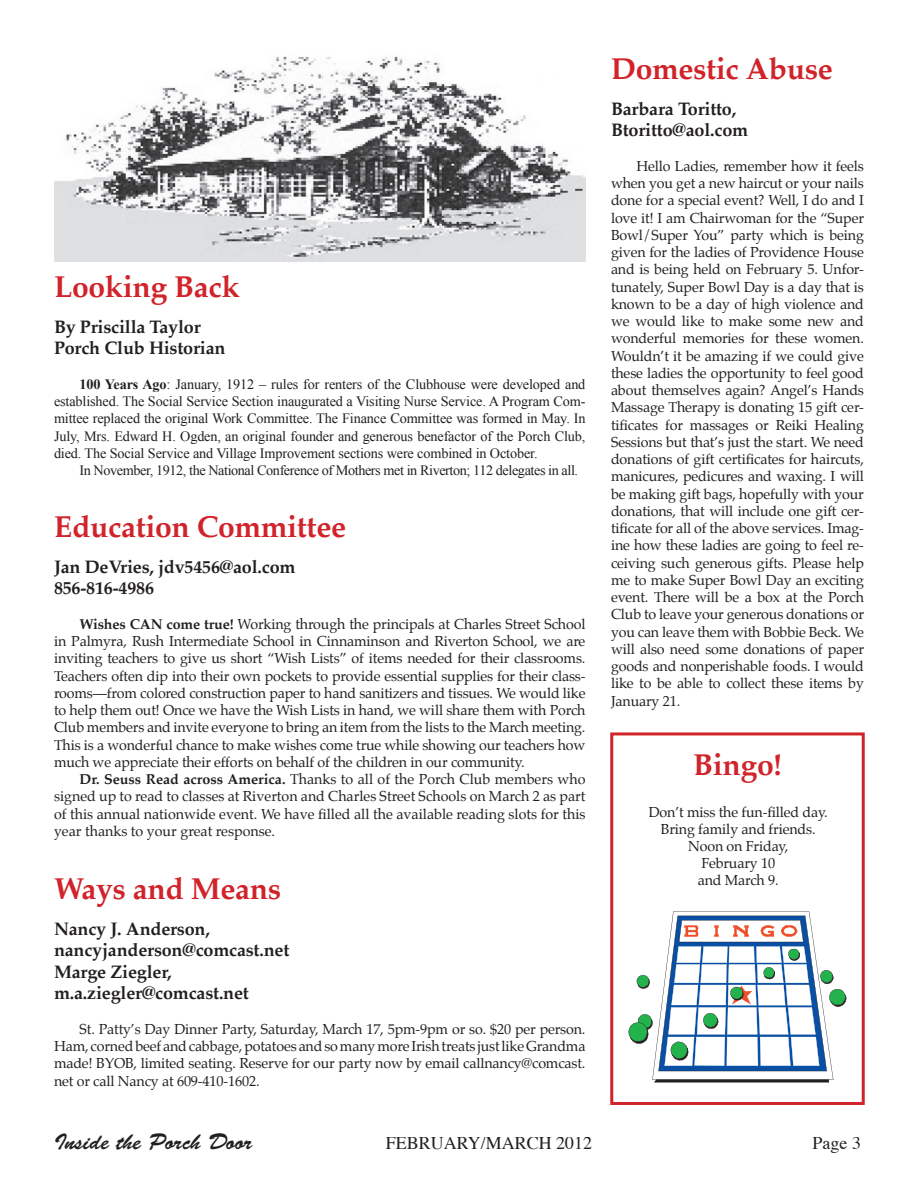
<style>
.page{position:relative;width:918px;height:1188px;background:#fff}
.page>*{position:absolute;margin:0;border:0;box-sizing:border-box;transform-origin:0 0}
.t1{font:700 30px "Palatino";letter-spacing:-.01em;color:#d1232a}
.t2{font:22.5px "Brush Script Std";color:#231f20}
.t3{font:700 18px/21.6px "Palatino";letter-spacing:-.01em;color:#231f20}
.t4{font:18px "Times";color:#231f20}
.t5{font:14.25px/17.2px "Palatino";letter-spacing:-.01em;color:#231f20;text-align:justify}
.t6{font:14.25px/17.2px "Times New Roman";letter-spacing:-.03em;color:#231f20;text-align:justify}
.s1{font-weight:700}
</style>
<div class="page">
<img style="left:54px;top:56px;width:531px;height:206px">
<svg style="left:610px;top:732px;width:255px;height:373px"></svg>
<h1 class="t1" style="left:611px;top:50px;width:223px">Domestic Abuse</h1>
<p class="t3" style="left:611px;top:99px;width:139px">Barbara Toritto,<br>Btoritto@aol.com</p>
<p class="t5" style="left:611px;top:159px;width:255px;text-indent:26px">Hello Ladies, remember how it feels when you get a new haircut or your nails done for a special event? Well, I do and I love it! I am Chairwoman for the “Super Bowl/Super You” party which is being given for the ladies of Providence House and is being held on February 5. Unfor&shy;tunately, Super Bowl Day is a day that is known to be a day of high violence and we would like to make some new and wonderful memories for these women.<br>Wouldn’t it be amazing if we could give these ladies the opportunity to feel good about themselves again? Angel’s Hands Massage Therapy is donating 15 gift cer&shy;tificates for massages or Reiki Healing Sessions but that’s just the start. We need donations of gift certificates for haircuts, manicures, pedicures and waxing. I will be making gift bags, hopefully with your donations, that will include one gift cer&shy;tificate for all of the above services. Imag&shy;ine how these ladies are going to feel re&shy;ceiving such generous gifts. Please help me to make Super Bowl Day an exciting event. There will be a box at the Porch Club to leave your generous donations or you can leave them with Bobbie Beck. We will also need some donations of paper goods and nonperishable foods. I would like to be able to collect these items by January 21.</p>
<h1 class="t1" style="left:54px;top:268px;width:187px">Looking Back</h1>
<p class="t3" style="left:54px;top:317px;width:173px">By Priscilla Taylor<br>Porch Club Historian</p>
<p class="t6" style="left:54px;top:375px;width:533px;text-indent:26px"><span class="s1">100 Years Ago</span>: January, 1912 – rules for renters of the Clubhouse were developed and established. The Social Service Section inaugurated a Visiting Nurse Service. A Program Com&shy;mittee replaced the original Work Committee. The Finance Committee was formed in May. In July, Mrs. Edward H. Ogden, an original founder and generous benefactor of the Porch Club, died. The Social Service and Village Improvement sections were combined in October.</p>
<p class="t6" style="left:80px;top:461px;width:500px">In November, 1912, the National Conference of Mothers met in Riverton; 112 delegates in all.</p>
<h1 class="t1" style="left:54px;top:508px;width:294px">Education Committee</h1>
<p class="t3" style="left:54px;top:557px;width:243px">Jan DeVries, jdv5456@aol.com<br>856-816-4986</p>
<p class="t5" style="left:54px;top:617px;width:533px;text-indent:26px"><span class="s1">Wishes CAN come true!</span> Working through the principals at Charles Street School in Palmyra, Rush Intermediate School in Cinnaminson and Riverton School, we are inviting teachers to give us short “Wish Lists” of items needed for their classrooms.<br>Teachers often dip into their own pockets to provide essential supplies for their class&shy;rooms—from colored construction paper to hand sanitizers and tissues. We would like to help them out! Once we have the Wish Lists in hand, we will share them with Porch Club members and invite everyone to bring an item from the lists to the March meeting.<br>This is a wonderful chance to make wishes come true while showing our teachers how much we appreciate their efforts on behalf of the children in our community.</p>
<p class="t5" style="left:54px;top:772px;width:533px;text-indent:26px"><span class="s1">Dr. Seuss Read across America.</span> Thanks to all of the Porch Club members who signed up to read to classes at Riverton and Charles Street Schools on March 2 as part of this annual nationwide event. We have filled all the available reading slots for this year thanks to your great response.</p>
<h1 class="t1" style="left:693px;top:746px;width:90px">Bingo!</h1>
<p class="t5" style="left:649px;top:805px;width:181px;line-height:16.8px;text-align:center">Don’t miss the fun-filled day.<br>Bring family and friends.<br>Noon on Friday,<br>February 10</p>
<h1 class="t1" style="left:54px;top:870px;width:229px">Ways and Means</h1>
<p class="t5" style="left:698px;top:873px;width:82px">and March 9.</p>
<p class="t3" style="left:54px;top:919px;width:237px">Nancy J. Anderson, nancyjanderson@comcast.net<br>Marge Ziegler, m.a.ziegler@comcast.net</p>
<p class="t5" style="left:54px;top:1022px;width:533px;text-indent:26px">St. Patty’s Day Dinner Party, Saturday, March 17, 5pm-9pm or so. $20 per person.<br>Ham, corned beef and cabbage, potatoes and so many more Irish treats just like Grandma made! BYOB, limited seating. Reserve for our party now by email callnancy@comcast. net or call Nancy at 609-410-1602.</p>
<h2 class="t2" style="left:54px;top:1130px;width:200px">Inside the Porch Door</h2>
<p class="t4" style="left:386px;top:1132px;width:208px">FEBRUARY/MARCH 2012</p>
<p class="t4" style="left:813px;top:1132px;width:50px">Page 3</p>
</div>
